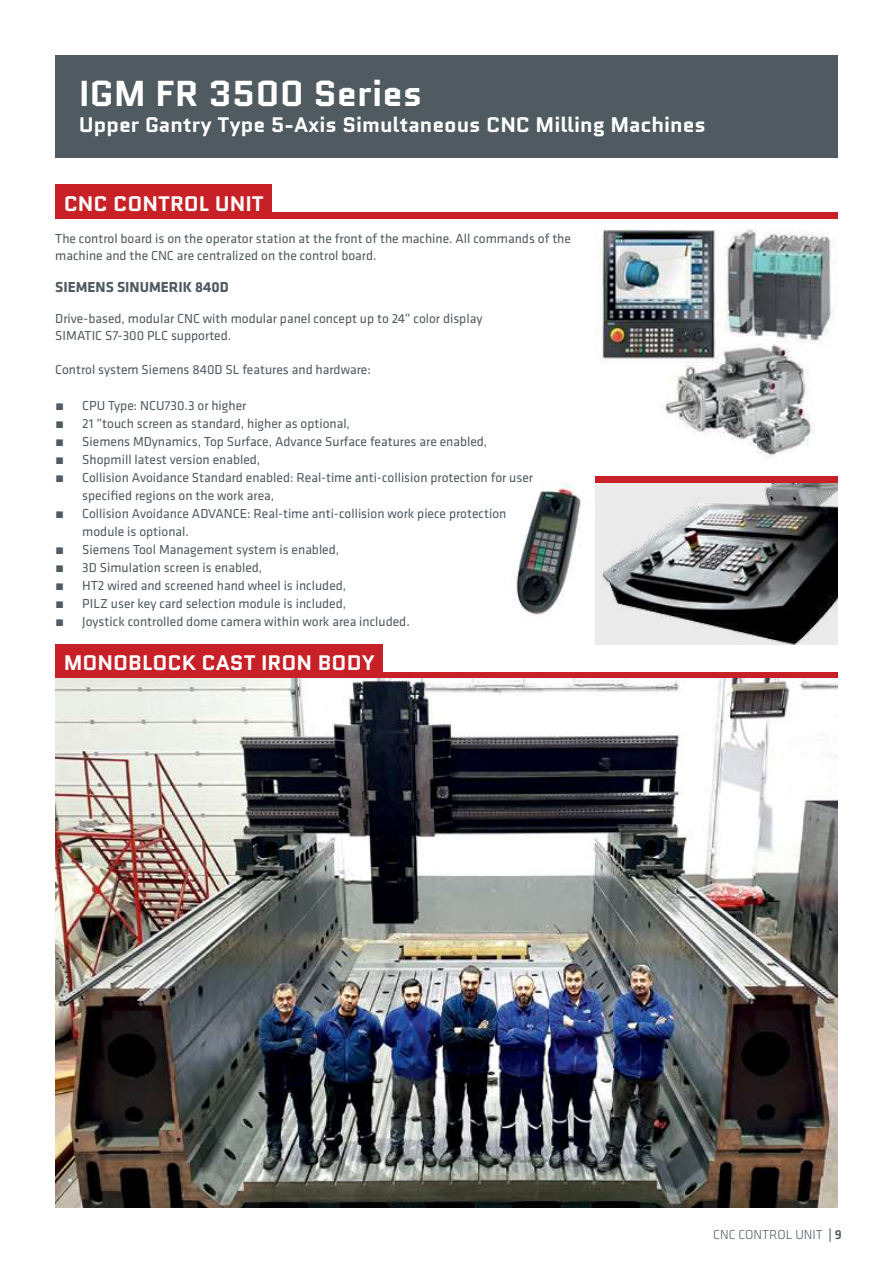
<style>
.page{position:relative;width:893px;height:1263px;background:#fff}
.page>*{position:absolute;margin:0;border:0;box-sizing:border-box;transform-origin:0 0}
.t1{font:700 36px "Quantico";color:#fff}
.t2{font:700 21px "Quantico";color:#fff}
.t3{font:700 15px "Klavika";color:#505b61}
.t4{font:13.5px/16.5px "Klavika";color:#505b61}
.t5{font:300 13.5px "Klavika";color:#505b61}
.s1{font-weight:500}
</style>
<div class="page">
<div style="left:55px;top:55px;width:783px;height:102px;background:#505b61"></div>
<img style="left:516px;top:483px;width:65px;height:133px">
<div style="left:55px;top:185px;width:217px;height:34px;background:#c72127"></div>
<div style="left:55px;top:644px;width:328px;height:34px;background:#c72127"></div>
<div style="left:259px;top:213px;width:579px;height:6px;background:#c72127"></div>
<div style="left:259px;top:672px;width:579px;height:6px;background:#c72127"></div>
<img style="left:596px;top:230px;width:238px;height:228px">
<img style="left:55px;top:678px;width:783px;height:530px">
<img style="left:595px;top:483px;width:243px;height:161px">
<div style="left:595px;top:476px;width:243px;height:7px;background:#c72127"></div>
<h1 class="t1" style="left:79px;top:72px;width:345px">IGM FR 3500 Series</h1>
<h2 class="t2" style="left:79px;top:111px;width:629px">Upper Gantry Type 5-Axis Simultaneous CNC Milling Machines</h2>
<h2 class="t2" style="left:64px;top:190px;width:93px">CNC Contr</h2>
<h2 class="t2" style="left:184px;top:190px;width:58px">ol Unit</h2>
<p class="t4" style="left:55px;top:231px;width:517px">The control board is on the operator station at the front of the machine. All commands of the machine and the CNC</p>
<p class="t4" style="left:177px;top:247px;width:201px">are centralized on the control board.</p>
<p class="t3" style="left:55px;top:279px;width:42px">SIEMENS</p>
<p class="t3" style="left:117px;top:279px;width:112px">SINUMERIK 840D</p>
<p class="t4" style="left:55px;top:311px;width:130px">Drive-based, modular CNC</p>
<p class="t4" style="left:55px;top:311px;width:429px;text-indent:148px">with modular panel concept up to 24” color display<br>SI MATIC S7-300 PLC supported.</p>
<p class="t4" style="left:55px;top:362px;width:317px">Control system Siemens 840D SL features and hardware:</p>
<p class="t4" style="left:55px;top:398px;width:11px">˺</p>
<p class="t4" style="left:82px;top:398px;width:166px">CPU Type: NCU730.3 or higher</p>
<p class="t4" style="left:55px;top:416px;width:11px">˺</p>
<p class="t4" style="left:82px;top:416px;width:269px">21 ”touch screen as standard, higher as optional,</p>
<p class="t4" style="left:55px;top:434px;width:11px">˺</p>
<p class="t4" style="left:82px;top:434px;width:407px">Siemens MDynamics, Top Surface, Advance Surface features are enabled,</p>
<p class="t4" style="left:55px;top:452px;width:11px">˺</p>
<p class="t4" style="left:82px;top:452px;width:180px">Shopmill latest version enabled,</p>
<p class="t4" style="left:55px;top:470px;width:11px">˺</p>
<p class="t4" style="left:82px;top:469px;width:452px;line-height:18px">Collision Avoidance Standard enabled: Real-time anti-collision protection for user specified regions on the work area,</p>
<p class="t4" style="left:55px;top:506px;width:11px">˺</p>
<p class="t4" style="left:82px;top:505px;width:426px;line-height:18px">Collision Avoidance ADVANCE: Real-time anti-collision work piece protection module is optional.</p>
<p class="t4" style="left:55px;top:542px;width:11px">˺</p>
<p class="t4" style="left:82px;top:542px;width:258px">Siemens Tool Management system is enabled,</p>
<p class="t4" style="left:55px;top:560px;width:11px">˺</p>
<p class="t4" style="left:82px;top:560px;width:182px">3D Simulation screen is enabled,</p>
<p class="t4" style="left:55px;top:578px;width:11px">˺</p>
<p class="t4" style="left:82px;top:578px;width:266px">HT2 wired and screened hand wheel is included,</p>
<p class="t4" style="left:55px;top:596px;width:11px">˺</p>
<p class="t4" style="left:82px;top:596px;width:265px">PI LZ user key card selection module is included,</p>
<p class="t4" style="left:55px;top:614px;width:11px">˺</p>
<p class="t4" style="left:82px;top:614px;width:329px">Joystick controlled dome camera within work area included.</p>
<h2 class="t2" style="left:64px;top:650px;width:312px">MONOBLOCK CAST IRON BODY</h2>
<p class="t5" style="left:713px;top:1227px;width:130px">CNC CONTROL UNIT <span class="s1">| 9</span></p>
</div>
